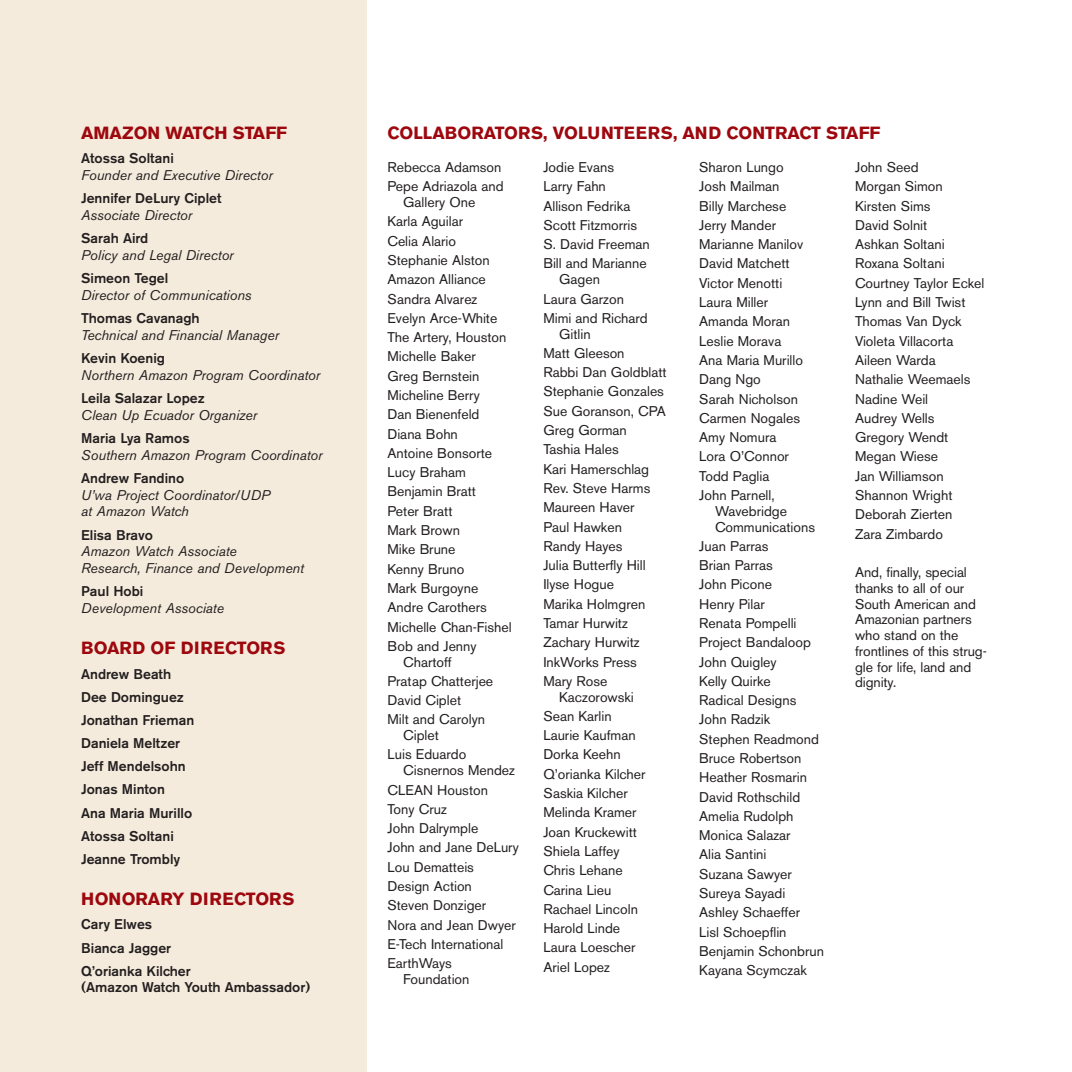
<style>
.page{position:relative;width:1072px;height:1072px;background:#fff}
.page>*{position:absolute;margin:0;border:0;box-sizing:border-box;transform-origin:0 0}
.t1{font:700 17.5px "Akzidenz Grotesk BE";color:#9d070d}
.t2{font:700 17.5px "Akzidenz Grotesk BE";letter-spacing:.02em;color:#9d070d}
.t3{font:14px/19.2px "Akzidenz Grotesk BE";color:#231f20}
.t4{font:500 14px/23.1px "Akzidenz Grotesk BE";color:#231f20}
.t5{font:italic 14px/16.8px "Akzidenz Grotesk BE";color:#231f20}
</style>
<div class="page">
<div style="left:0;top:0;width:367px;height:1071px;background:#f5ebdc"></div>
<p class="t1" style="left:81px;top:126px;width:207px">AMAZON WATCH STAFF</p>
<p class="t4" style="left:81px;top:148px;width:94px">Atossa Soltani</p>
<p class="t5" style="left:81px;top:168px;width:193px">Founder and Executive Director</p>
<p class="t4" style="left:81px;top:188px;width:142px">Jennifer DeLury Ciplet</p>
<p class="t5" style="left:81px;top:208px;width:112px">Associate Director</p>
<p class="t4" style="left:81px;top:228px;width:69px">Sarah Aird</p>
<p class="t5" style="left:81px;top:248px;width:154px">Policy and Legal Director</p>
<p class="t4" style="left:81px;top:268px;width:88px">Simeon Tegel</p>
<p class="t5" style="left:81px;top:288px;width:172px">Director of Communications</p>
<p class="t4" style="left:81px;top:308px;width:120px">Thomas Cavanagh</p>
<p class="t5" style="left:81px;top:328px;width:199px">Technical and Financial Manager</p>
<p class="t4" style="left:81px;top:348px;width:85px">Kevin Koenig</p>
<p class="t5" style="left:81px;top:368px;width:240px">Northern Amazon Program Coordinator</p>
<p class="t4" style="left:81px;top:387px;width:125px">Leila Salazar Lopez</p>
<p class="t5" style="left:81px;top:408px;width:177px">Clean Up Ecuador Organizer</p>
<p class="t4" style="left:81px;top:427px;width:110px">Maria Lya Ramos</p>
<p class="t5" style="left:81px;top:448px;width:243px">Southern Amazon Program Coordinator</p>
<p class="t4" style="left:81px;top:467px;width:105px">Andrew Fandino</p>
<p class="t5" style="left:81px;top:487px;width:190px">U’wa Project Coordinator/UDP at Amazon Watch</p>
<p class="t4" style="left:81px;top:524px;width:73px">Elisa Bravo</p>
<p class="t5" style="left:81px;top:544px;width:224px">Amazon Watch Associate<br>Research, Finance and Development</p>
<p class="t4" style="left:81px;top:581px;width:64px">Paul Hobi</p>
<p class="t5" style="left:81px;top:601px;width:144px">Development Associate</p>
<p class="t2" style="left:81px;top:641px;width:206px">BOARD OF DIRECTORS</p>
<p class="t4" style="left:81px;top:663px;width:114px">Andrew Beath<br>Dee Dominguez<br>Jonathan Frieman<br>Daniela Meltzer<br>Jeff Mendelsohn<br>Jonas Minton<br>Ana Maria Murillo<br>Atossa Soltani<br>Jeanne Trombly</p>
<p class="t1" style="left:81px;top:891px;width:215px">HONORARY DIRECTORS</p>
<p class="t4" style="left:81px;top:913px;width:111px">Cary Elwes<br>Bianca Jagger<br>Q’orianka Kilcher</p>
<p class="t4" style="left:81px;top:976px;width:230px">(Amazon Watch Youth Ambassador)</p>
<p class="t1" style="left:387px;top:126px;width:494px">COLLABORATORS, VOLUNTEERS, AND CONTRACT STAFF</p>
<p class="t3" style="left:387px;top:159px;width:117px">Rebecca Adamson<br>Pepe Adriazola and</p>
<p class="t3" style="left:387px;top:194px;width:126px;text-indent:16px">Gallery One<br>Karla Aguilar<br>Celia Alario<br>Stephanie Alston<br>Amazon Alliance<br>Sandra Alvarez<br>Evelyn Arce-White<br>The Artery, Houston<br>Michelle Baker<br>Greg Bernstein<br>Micheline Berry<br>Dan Bienenfeld<br>Diana Bohn<br>Antoine Bonsorte<br>Lucy Braham<br>Benjamin Bratt<br>Peter Bratt<br>Mark Brown<br>Mike Brune<br>Kenny Bruno<br>Mark Burgoyne<br>Andre Carothers<br>Michelle Chan-Fishel<br>Bob and Jenny</p>
<p class="t3" style="left:387px;top:653px;width:107px;text-indent:16px">Chartoff<br>Pratap Chatterjee<br>David Ciplet<br>Milt and Carolyn</p>
<p class="t3" style="left:387px;top:727px;width:80px;text-indent:16px">Ciplet<br>Luis Eduardo</p>
<p class="t3" style="left:387px;top:762px;width:133px;text-indent:16px">Cisnernos Mendez<br>CLEAN Houston<br>Tony Cruz<br>John Dalrymple<br>John and Jane DeLury<br>Lou Dematteis<br>Design Action<br>Steven Donziger<br>Nora and Jean Dwyer<br>E-Tech International<br>EarthWays</p>
<p class="t3" style="left:403px;top:970px;width:68px">Foundation</p>
<p class="t3" style="left:543px;top:159px;width:108px">Jodie Evans<br>Larry Fahn<br>Allison Fedrika<br>Scott Fitzmorris<br>S. David Freeman<br>Bill and Marianne</p>
<p class="t3" style="left:543px;top:271px;width:106px;text-indent:16px">Gagen<br>Laura Garzon<br>Mimi and Richard</p>
<p class="t3" style="left:543px;top:325px;width:125px;text-indent:16px">Gitlin<br>Matt Gleeson<br>Rabbi Dan Goldblatt<br>Stephanie Gonzales<br>Sue Goranson, CPA<br>Greg Gorman<br>Tashia Hales<br>Kari Hamerschlag<br>Rev. Steve Harms<br>Maureen Haver<br>Paul Hawken<br>Randy Hayes<br>Julia Butterfly Hill<br>Ilyse Hogue<br>Marika Holmgren<br>Tamar Hurwitz<br>Zachary Hurwitz<br>InkWorks Press<br>Mary Rose</p>
<p class="t3" style="left:543px;top:688px;width:104px;text-indent:16px">Kaczorowski<br>Sean Karlin<br>Laurie Kaufman<br>Dorka Keehn<br>Q’orianka Kilcher<br>Saskia Kilcher<br>Melinda Kramer<br>Joan Kruckewitt<br>Shiela Laffey<br>Chris Lehane<br>Carina Lieu<br>Rachael Lincoln<br>Harold Linde<br>Laura Loescher<br>Ariel Lopez</p>
<p class="t3" style="left:699px;top:159px;width:105px">Sharon Lungo<br>Josh Mailman<br>Billy Marchese<br>Jerry Mander<br>Marianne Manilov<br>David Matchett<br>Victor Menotti<br>Laura Miller<br>Amanda Moran<br>Leslie Morava<br>Ana Maria Murillo<br>Dang Ngo<br>Sarah Nicholson<br>Carmen Nogales<br>Amy Nomura<br>Lora O’Connor<br>Todd Paglia<br>John Parnell,</p>
<p class="t3" style="left:714px;top:504px;width:102px;line-height:15.8px">Wavebridge<br>Communications</p>
<p class="t3" style="left:699px;top:537px;width:126px">Juan Parras<br>Brian Parras<br>John Picone<br>Henry Pilar<br>Renata Pompelli<br>Project Bandaloop<br>John Quigley<br>Kelly Quirke<br>Radical Designs<br>John Radzik<br>Stephen Readmond<br>Bruce Robertson<br>Heather Rosmarin<br>David Rothschild<br>Amelia Rudolph<br>Monica Salazar<br>Alia Santini<br>Suzana Sawyer<br>Sureya Sayadi<br>Ashley Schaeffer<br>Lisl Schoepflin<br>Benjamin Schonbrun<br>Kayana Scymczak</p>
<p class="t3" style="left:854px;top:159px;width:131px">John Seed<br>Morgan Simon<br>Kirsten Sims<br>David Solnit<br>Ashkan Soltani<br>Roxana Soltani<br>Courtney Taylor Eckel<br>Lynn and Bill Twist<br>Thomas Van Dyck<br>Violeta Villacorta<br>Aileen Warda<br>Nathalie Weemaels<br>Nadine Weil<br>Audrey Wells<br>Gregory Wendt<br>Megan Wiese<br>Jan Williamson<br>Shannon Wright<br>Deborah Zierten<br>Zara Zimbardo</p>
<p class="t3" style="left:854px;top:565px;width:133px;line-height:15.8px">And, finally, special thanks to all of our<br>South American and<br>Amazonian partners who stand on the frontlines of this strug&shy;gle for life, land and dignity.</p>
</div>
